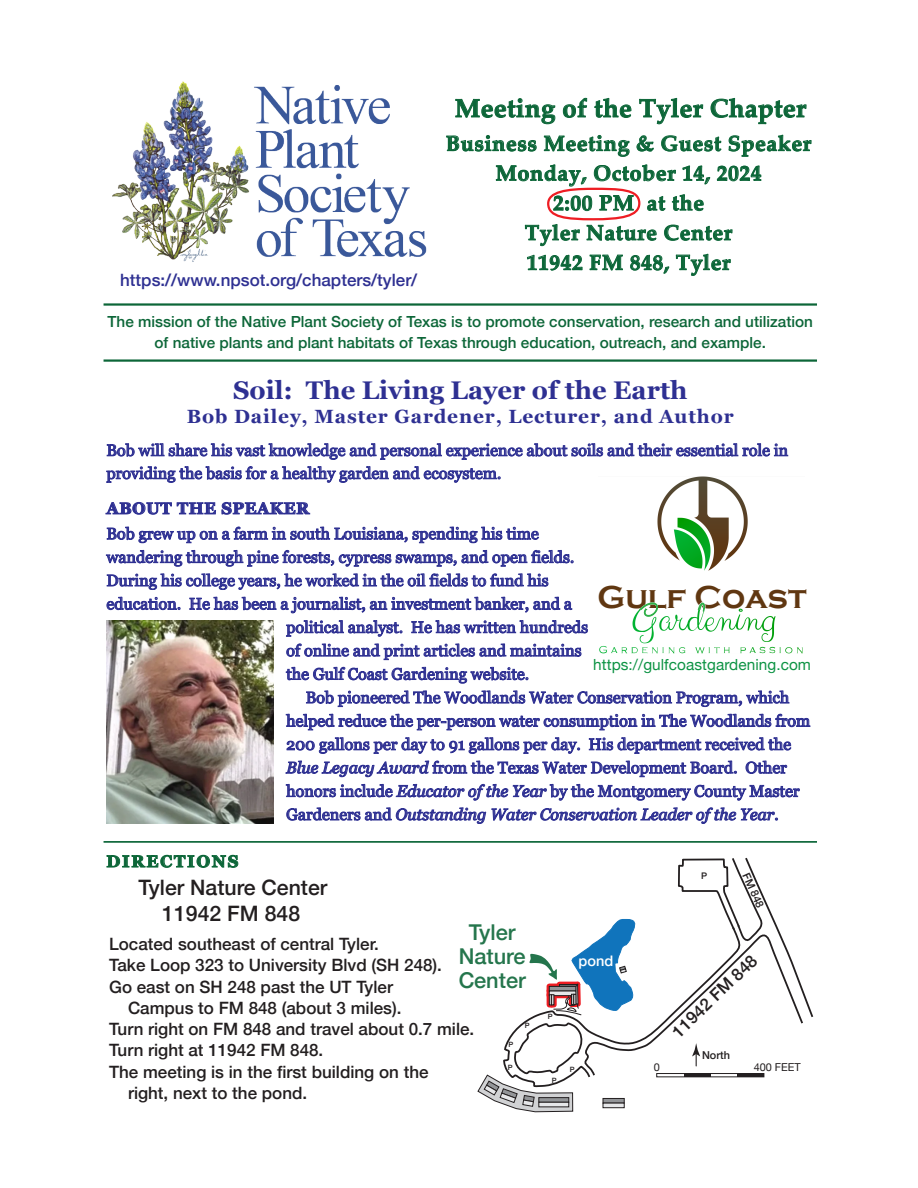
<style>
.page{position:relative;width:918px;height:1188px;background:#fff}
.page>*{position:absolute;margin:0;border:0;box-sizing:border-box;transform-origin:0 0}
.t1{font:700 32.55px "Copperplate Gothic";color:#603711}
.t2{font:700 25.5px "Georgia";color:#2e3092}
.t3{font:700 25.5px "Palatino Linotype";letter-spacing:.015em;color:#0c6638}
.t4{font:500 21.75px/23.5px "Helvetica Neue";color:#0c6638;text-align:center}
.t5{font:700 21.3px/29.7px "Palatino Linotype";letter-spacing:.03em;color:#0c6638;text-align:center}
.t6{font:500 21.3px/25.5px "Helvetica Neue";color:#231f20;text-align:center}
.t7{font:700 19.2px "Georgia";letter-spacing:.045em;color:#2e3092}
.t8{font:500 16.95px "Helvetica Neue";color:#231f20}
.t9{font:500 16.95px "Helvetica Neue";color:#2e3092}
.t10{font:700 16.5px "Georgia";letter-spacing:.115em;color:#0c6638}
.t11{font:16.2px/23.4px "Georgia";color:#2e3092}
.t12{font:700 16.2px "Georgia";letter-spacing:.045em;color:#2e3092}
.t13{font:500 15.3px/21.3px "Helvetica Neue";color:#0c6638;text-align:center}
.t14{font:15.3px "Helvetica Neue";letter-spacing:.005em;color:#0d9344}
.t15{font:500 14.55px "Helvetica Neue";color:#fff}
.t16{font:500 10.95px "Helvetica Neue";color:#231f20}
.t17{font:10.95px "Helvetica Neue";color:#231f20}
.t18{font:500 9.15px "Helvetica Neue";color:#231f20}
.t19{font:500 7.2px "Helvetica Neue";color:#231f20}
.s1{font-style:italic}
</style>
<div class="page">
<svg style="left:107px;top:855px;width:131px;height:13px"></svg>
<svg style="left:478px;top:857px;width:336px;height:255px"></svg>
<hr style="left:104px;top:303px;width:713px;height:3px;background:#0c6638">
<hr style="left:104px;top:359px;width:713px;height:3px;background:#0c6638">
<hr style="left:104px;top:841px;width:713px;height:2px;background:#0c6638">
<svg style="left:455px;top:98px;width:100px;height:26px"></svg>
<svg style="left:563px;top:98px;width:24px;height:20px"></svg>
<svg style="left:594px;top:97px;width:37px;height:21px"></svg>
<svg style="left:639px;top:98px;width:64px;height:26px"></svg>
<svg style="left:711px;top:97px;width:95px;height:27px"></svg>
<img style="left:112px;top:81px;width:315px;height:181px">
<svg style="left:446px;top:135px;width:90px;height:17px"></svg>
<svg style="left:544px;top:135px;width:85px;height:22px"></svg>
<svg style="left:637px;top:136px;width:17px;height:15px"></svg>
<svg style="left:661px;top:136px;width:60px;height:15px"></svg>
<svg style="left:729px;top:135px;width:82px;height:22px"></svg>
<svg style="left:496px;top:165px;width:91px;height:21px"></svg>
<svg style="left:594px;top:165px;width:82px;height:16px"></svg>
<svg style="left:683px;top:166px;width:27px;height:18px"></svg>
<svg style="left:717px;top:166px;width:44px;height:15px"></svg>
<svg style="left:553px;top:196px;width:39px;height:15px"></svg>
<svg style="left:600px;top:195px;width:34px;height:16px"></svg>
<svg style="left:647px;top:196px;width:18px;height:15px"></svg>
<svg style="left:672px;top:194px;width:31px;height:17px"></svg>
<svg style="left:525px;top:224px;width:55px;height:22px"></svg>
<svg style="left:587px;top:225px;width:69px;height:16px"></svg>
<svg style="left:664px;top:225px;width:68px;height:16px"></svg>
<svg style="left:527px;top:255px;width:55px;height:15px"></svg>
<svg style="left:590px;top:255px;width:33px;height:16px"></svg>
<svg style="left:630px;top:255px;width:39px;height:19px"></svg>
<svg style="left:676px;top:254px;width:54px;height:22px"></svg>
<img style="left:107px;top:620px;width:167px;height:141px">
<svg style="left:106px;top:550px;width:467px;height:16px"></svg>
<svg style="left:107px;top:574px;width:441px;height:16px"></svg>
<svg style="left:107px;top:597px;width:73px;height:13px"></svg>
<svg style="left:190px;top:597px;width:382px;height:16px"></svg>
<svg style="left:105px;top:502px;width:434px;height:41px"></svg>
<svg style="left:107px;top:443px;width:681px;height:17px"></svg>
<svg style="left:106px;top:466px;width:603px;height:17px"></svg>
<div style="left:547px;top:188px;width:94px;height:32px;border:2px solid #ee1d23;border-radius:50%"></div>
<svg style="left:286px;top:620px;width:116px;height:16px"></svg>
<svg style="left:412px;top:620px;width:176px;height:13px"></svg>
<svg style="left:287px;top:644px;width:294px;height:16px"></svg>
<svg style="left:286px;top:667px;width:242px;height:16px"></svg>
<svg style="left:306px;top:691px;width:483px;height:16px"></svg>
<svg style="left:286px;top:714px;width:524px;height:16px"></svg>
<svg style="left:287px;top:737px;width:293px;height:17px"></svg>
<svg style="left:589px;top:737px;width:202px;height:17px"></svg>
<svg style="left:106px;top:761px;width:694px;height:63px"></svg>
<hr style="left:582px;top:466px;width:230px;height:1px;background:#fff">
<img style="left:599px;top:477px;width:204px;height:177px">
<svg style="left:638px;top:599px;width:21px;height:23px"></svg>
<svg style="left:696px;top:598px;width:10px;height:32px"></svg>
<p class="t9" style="left:120px;top:267px;width:299px">https://www.npsot.org/chapters/tyler/</p>
<h2 class="t3" style="left:455px;top:90px;width:353px">Meeting of the Tyler Chapter</h2>
<h3 class="t5" style="left:446px;top:128px;width:367px">Business Meeting &amp; Guest Speaker<br>Monday, October 14, 2024<br>2:00 PM at the<br>Tyler Nature Center<br>11942 FM 848, Tyler</h3>
<p class="t13" style="left:107px;top:309px;width:707px">The mission of the Native Plant Society of Texas is to promote conservation, research and utilization of native plants and plant habitats of Texas through education, outreach, and example.</p>
<h2 class="t2" style="left:233px;top:371px;width:456px">Soil: The Living Layer of the Earth</h2>
<p class="t7" style="left:187px;top:402px;width:548px">Bob Dailey, Master Gardener, Lecturer, and Author</p>
<p class="t11" style="left:106px;top:438px;width:683px;line-height:23px">Bob will share his vast knowledge and personal experience about soils and their essential role in providing the basis for a healthy garden and ecosystem.</p>
<p class="t12" style="left:106px;top:496px;width:204px">ABOUT THE SPEAKER</p>
<p class="t11" style="left:106px;top:521px;width:469px">Bob grew up on a farm in south Louisiana, spending his time wandering through pine forests, cypress swamps, and open fields.<br>During his college years, he worked in the oil fields to fund his education. He has been a journalist, an investment banker, and a</p>
<h1 class="t1" style="left:597px;top:579px;width:211px">Gulf Coast</h1>
<p class="t10" style="left:106px;top:849px;width:134px">DIRECTIONS</p>
<p class="t11" style="left:286px;top:615px;width:303px">political analyst. He has written hundreds of online and print articles and maintains the Gulf Coast Gardening website.</p>
<p class="t11" style="left:286px;top:685px;width:525px;text-indent:19px">Bob pioneered The Woodlands Water Conservation Program, which helped reduce the per-person water consumption in The Woodlands from 200 gallons per day to 91 gallons per day. His department received the <span class="s1">Blue Legacy Award</span> from the Texas Water Development Board. Other honors include <span class="s1">Educator of the Year</span> by the Montgomery County Master Gardeners and <span class="s1">Outstanding Water Conservation Leader of the Year</span>.</p>
<p class="t14" style="left:593px;top:654px;width:219px">https://gulfcoastgardening.com</p>
<h3 class="t6" style="left:139px;top:873px;width:190px">Tyler Nature Center<br>11942 FM 848</h3>
<p class="t8" style="left:109px;top:931px;width:271px">Located southeast of central Tyler.</p>
<p class="t8" style="left:109px;top:952px;width:334px">Take Loop 323 to University Blvd (SH 248).</p>
<p class="t8" style="left:109px;top:973px;width:285px">Go east on SH 248 past the UT Tyler</p>
<p class="t8" style="left:128px;top:994px;width:275px">Campus to FM 848 (about 3 miles).</p>
<p class="t8" style="left:109px;top:1016px;width:367px">Turn right on FM 848 and travel about 0.7 mile.</p>
<p class="t8" style="left:109px;top:1037px;width:216px">Turn right at 11942 FM 848.</p>
<p class="t8" style="left:109px;top:1058px;width:321px">The meeting is in the first building on the</p>
<p class="t8" style="left:128px;top:1079px;width:181px">right, next to the pond.</p>
<h3 class="t4" style="left:458px;top:919px;width:69px">Tyler<br>Nature<br>Center</h3>
<p class="t19" style="left:525px;top:1020px;width:6px">P</p>
<p class="t19" style="left:509px;top:1039px;width:6px">P</p>
<p class="t19" style="left:508px;top:1062px;width:6px">P</p>
<p class="t18" style="left:701px;top:868px;width:8px">P</p>
<p class="t16" style="left:754px;top:869px;width:39px;rotate:66deg">FM 848</p>
<p class="t19" style="left:548px;top:1011px;width:6px">P</p>
<p class="t19" style="left:552px;top:1074px;width:6px">P</p>
<p class="t15" style="left:579px;top:949px;width:36px">pond</p>
<p class="t8" style="left:666px;top:1024px;width:112px;rotate:-44deg">11942 FM 848</p>
<p class="t16" style="left:702px;top:1046px;width:30px">North</p>
<p class="t19" style="left:570px;top:1064px;width:6px">P</p>
<p class="t17" style="left:654px;top:1059px;width:8px">0</p>
<p class="t17" style="left:754px;top:1059px;width:49px">400 FEET</p>
</div>
